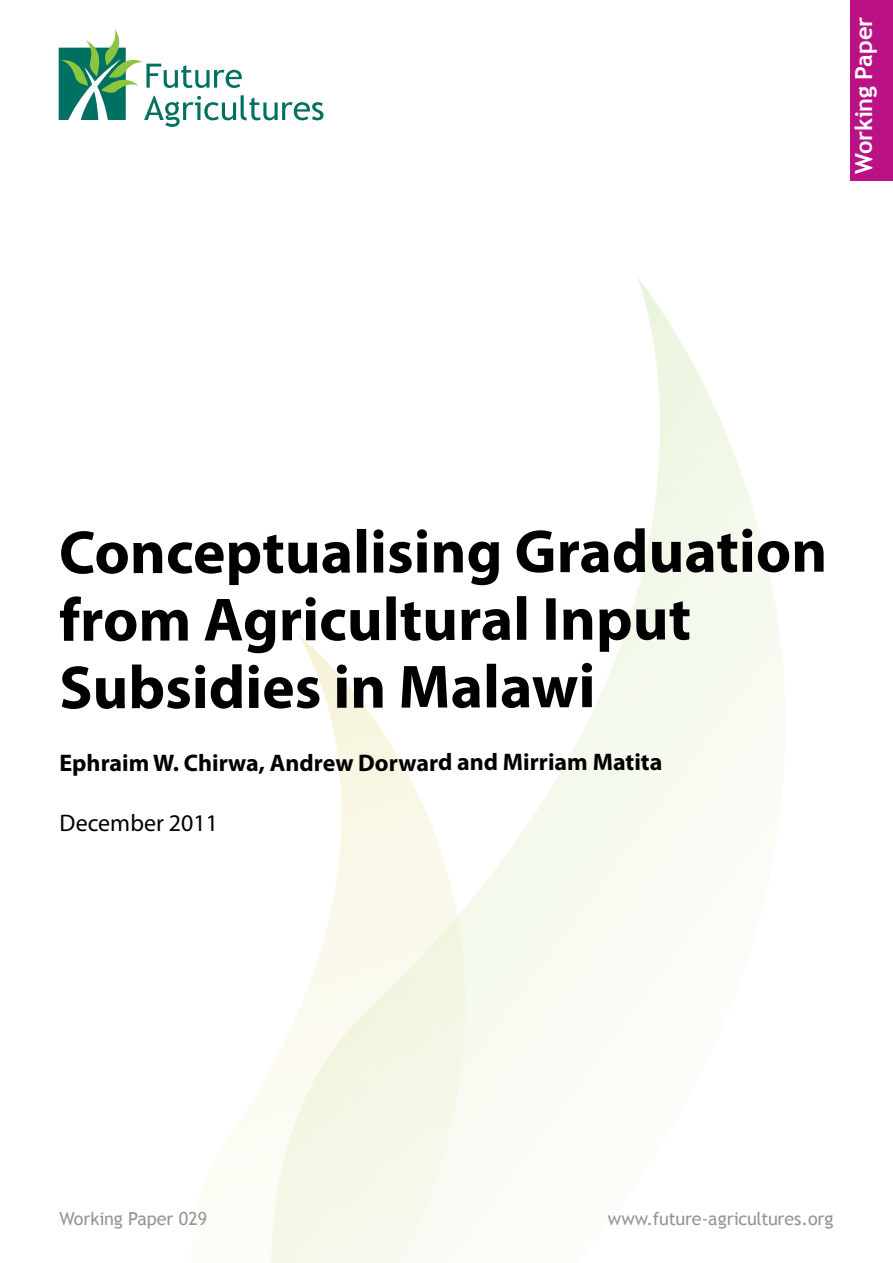
<style>
.page{position:relative;width:893px;height:1263px;background:#fff}
.page>*{position:absolute;margin:0;border:0;box-sizing:border-box;transform-origin:0 0}
.t1{font:700 61.5px/67.7px "Myriad Pro";letter-spacing:-.005em;color:#000}
.t2{font:700 24px "Myriad Pro";letter-spacing:-.005em;color:#000}
.t3{font:24px "Myriad Pro";letter-spacing:-.005em;color:#000}
.t4{font:700 23.7px "Trebuchet MS";letter-spacing:-.005em;color:#fff}
.t5{font:18px "Trebuchet MS";letter-spacing:-.005em;color:#939598}
.s1{font-size:63px}
</style>
<div class="page">
<svg style="left:59px;top:29px;width:264px;height:98px"></svg>
<div style="left:850px;top:0;width:43px;height:180px;background:#ba1185"></div>
<p class="t4" style="left:849px;top:174px;width:158px;rotate:-90deg">Working Paper</p>
<p class="t1" style="left:59px;top:516px;width:770px">Conceptualising Graduation from Agricultural Input<br>Subsidies in Malaw<span class="s1">i</span></p>
<p class="t2" style="left:59px;top:747px;width:604px">Ephraim W. Chirwa, Andrew Dorward and Mirriam Matita</p>
<p class="t3" style="left:60px;top:808px;width:160px">December 2011</p>
<p class="t5" style="left:60px;top:1208px;width:149px">Working Paper 029</p>
<p class="t5" style="left:608px;top:1208px;width:227px">www.future-agricultures.org</p>
</div>
